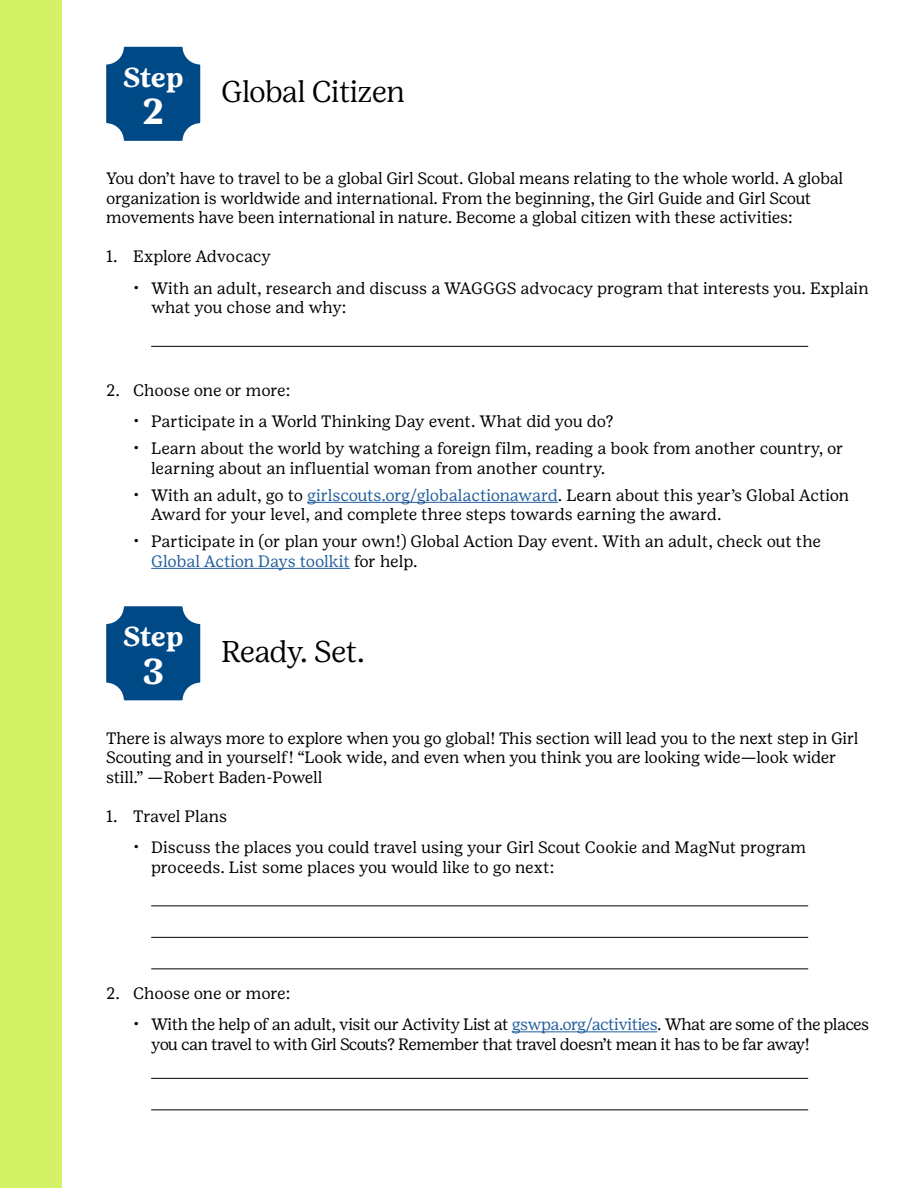
<style>
.page{position:relative;width:918px;height:1188px;background:#fff}
.page>*{position:absolute;margin:0;border:0;box-sizing:border-box;transform-origin:0 0}
.t1{font:700 36px "Girl Scout Text";color:#fff}
.t2{font:300 30px "Girl Scout Display";color:#000}
.t3{font:700 27.45px "Girl Scout Text";letter-spacing:-.03em;color:#fff}
.t4{font:16.5px/19.5px "Girl Scout Text";letter-spacing:-.02em;color:#000}
.t5{font:16.5px/19.5px "Girl Scout Text";color:#000}
.s1{color:#215e9e}
</style>
<div class="page">
<div style="left:0;top:0;width:61px;height:1188px;background:#d5f267"></div>
<svg style="left:106px;top:47px;width:94px;height:94px;background:#1c5d94"></svg>
<hr style="left:151px;top:346px;width:657px;height:1px;background:#000">
<hr style="left:307px;top:502px;width:251px;height:1px;background:#215e9e">
<hr style="left:151px;top:568px;width:199px;height:1px;background:#215e9e">
<svg style="left:106px;top:606px;width:94px;height:94px;background:#1d5d94"></svg>
<hr style="left:151px;top:905px;width:657px;height:1px;background:#000">
<hr style="left:151px;top:937px;width:657px;height:1px;background:#000">
<hr style="left:151px;top:968px;width:657px;height:1px;background:#000">
<hr style="left:512px;top:1031px;width:145px;height:1px;background:#215e9e">
<hr style="left:151px;top:1078px;width:657px;height:1px;background:#000">
<hr style="left:151px;top:1109px;width:657px;height:1px;background:#000">
<h3 class="t3" style="left:123px;top:61px;width:62px">Step</h3>
<h1 class="t1" style="left:142px;top:90px;width:24px">2</h1>
<h2 class="t2" style="left:221px;top:74px;width:185px">Global Citizen</h2>
<p class="t4" style="left:106px;top:168px;width:739px">You don’t have to travel to be a global Girl Scout. Global means relating to the whole world. A global organization is worldwide and international. From the beginning, the Girl Guide and Girl Scout movements have been international in nature. Become a global citizen with these activities:</p>
<p class="t4" style="left:106px;top:246px;width:166px">1. Explore Advocacy</p>
<p class="t5" style="left:151px;top:278px;width:719px;text-indent:-18px">• With an adult, research and discuss a WAGGGS advocacy program that interests you. Explain what you chose and why:</p>
<p class="t4" style="left:106px;top:380px;width:185px">2. Choose one or more:</p>
<p class="t4" style="left:133px;top:411px;width:482px">• Participate in a World Thinking Day event. What did you do?</p>
<p class="t4" style="left:151px;top:438px;width:694px;text-indent:-18px">• Learn about the world by watching a foreign film, reading a book from another country, or learning about an influential woman from another country.</p>
<p class="t4" style="left:151px;top:485px;width:699px;text-indent:-18px">• With an adult, go to <span class="s1">girlscouts.org/globalactionaward</span>. Learn about this year’s Global Action<br>Award for your level, and complete three steps towards earning the award.</p>
<p class="t4" style="left:151px;top:531px;width:671px;text-indent:-18px">• Participate in (or plan your own!) Global Action Day event. With an adult, check out the<br><span class="s1">Global Action Days toolkit</span> for help.</p>
<h3 class="t3" style="left:123px;top:620px;width:62px">Step</h3>
<h1 class="t1" style="left:142px;top:649px;width:24px">3</h1>
<h2 class="t2" style="left:221px;top:633px;width:145px">Ready. Set.</h2>
<p class="t4" style="left:106px;top:728px;width:754px">There is always more to explore when you go global! This section will lead you to the next step in Girl<br>Scouting and in yourself! “Look wide, and even when you think you are looking wide—look wider still.” —Robert Baden-Powell</p>
<p class="t5" style="left:106px;top:806px;width:122px">1. Travel Plans</p>
<p class="t4" style="left:151px;top:837px;width:657px;text-indent:-18px">• Discuss the places you could travel using your Girl Scout Cookie and MagNut program proceeds. List some places you would like to go next:</p>
<p class="t4" style="left:106px;top:983px;width:185px">2. Choose one or more:</p>
<p class="t4" style="left:151px;top:1014px;width:719px;text-indent:-18px">• With the help of an adult, visit our Activity List at <span class="s1">gswpa.org/activities</span>. What are some of the places you can travel to with Girl Scouts? Remember that travel doesn’t mean it has to be far away!</p>
</div>
